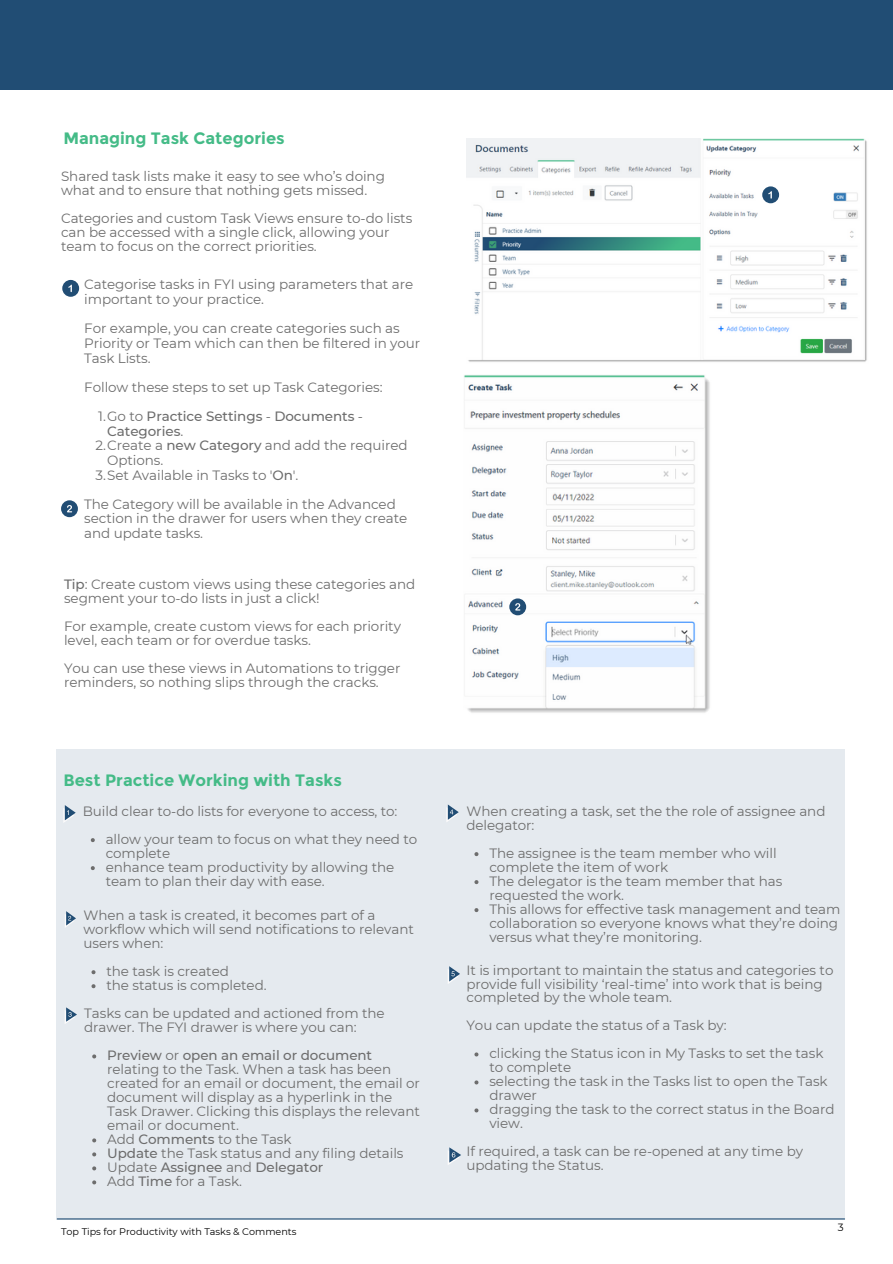
<style>
.page{position:relative;width:893px;height:1264px;background:#fff}
.page>*{position:absolute;margin:0;border:0;box-sizing:border-box;transform-origin:0 0}
.t1{font:700 16.5px "Montserrat";color:#44bb87}
.t2{font:13.5px/14px "Montserrat";letter-spacing:-.005em;color:#6d6d6d}
.t3{font:500 13.5px/14.5px "Montserrat";letter-spacing:-.005em;color:#6d6d6d}
.t4{font:10.5px "Montserrat";color:#000}
.t5{font:9.6px "Montserrat";color:#000}
.s1{font-weight:400}
.s2{font-weight:500}
</style>
<div class="page">
<div style="left:57px;top:749px;width:788px;height:470px;background:#e5eaef"></div>
<hr style="left:57px;top:1218px;width:787px;height:1px;background:#214d74">
<div style="left:0;top:0;width:892px;height:89px;background:#214d74"></div>
<div style="left:62px;top:280px;width:17px;height:17px;background:#214d74;border-radius:50%"></div>
<svg style="left:68px;top:285px;width:4px;height:7px"></svg>
<div style="left:61px;top:500px;width:17px;height:17px;background:#214d74;border-radius:50%"></div>
<svg style="left:67px;top:505px;width:5px;height:7px"></svg>
<img style="left:466px;top:138px;width:401px;height:224px">
<div style="left:762px;top:186px;width:17px;height:17px;background:#214d74;border-radius:50%"></div>
<svg style="left:768px;top:191px;width:3px;height:8px"></svg>
<img style="left:464px;top:375px;width:246px;height:338px">
<div style="left:509px;top:598px;width:17px;height:17px;background:#214d74;border-radius:50%"></div>
<svg style="left:515px;top:603px;width:5px;height:7px"></svg>
<svg style="left:63px;top:805px;width:13px;height:18px"></svg>
<svg style="left:65px;top:911px;width:11px;height:17px"></svg>
<svg style="left:65px;top:1007px;width:12px;height:17px"></svg>
<svg style="left:446px;top:804px;width:12px;height:18px"></svg>
<svg style="left:448px;top:966px;width:12px;height:18px"></svg>
<svg style="left:448px;top:1147px;width:13px;height:18px"></svg>
<svg style="left:91px;top:838px;width:4px;height:4px"></svg>
<svg style="left:91px;top:866px;width:4px;height:4px"></svg>
<svg style="left:91px;top:970px;width:4px;height:4px"></svg>
<svg style="left:91px;top:984px;width:4px;height:4px"></svg>
<svg style="left:92px;top:1054px;width:4px;height:4px"></svg>
<svg style="left:92px;top:1138px;width:4px;height:4px"></svg>
<svg style="left:92px;top:1152px;width:4px;height:4px"></svg>
<svg style="left:92px;top:1166px;width:4px;height:4px"></svg>
<svg style="left:92px;top:1180px;width:4px;height:4px"></svg>
<svg style="left:474px;top:852px;width:4px;height:4px"></svg>
<svg style="left:474px;top:880px;width:4px;height:4px"></svg>
<svg style="left:474px;top:908px;width:4px;height:4px"></svg>
<svg style="left:474px;top:1052px;width:4px;height:4px"></svg>
<svg style="left:474px;top:1080px;width:4px;height:4px"></svg>
<svg style="left:474px;top:1108px;width:4px;height:4px"></svg>
<p class="t1" style="left:63px;top:128px;width:223px">Managing Task Categories</p>
<p class="t2" style="left:61px;top:169px;width:325px">Shared task lists make it easy to see who’s doing what and to ensure that nothing gets missed.</p>
<p class="t2" style="left:61px;top:211px;width:353px">Categories and custom Task Views ensure to-do lists can be accessed with a single click, allowing your team to focus on the correct priorities.</p>
<p class="t2" style="left:84px;top:277px;width:330px;line-height:14.5px">Categorise tasks in FYI using parameters that are important to your practice.</p>
<p class="t2" style="left:84px;top:321px;width:337px;line-height:14.5px">For example, you can create categories such as<br>Priority or Team which can then be filtered in your<br>Task Lists.</p>
<p class="t2" style="left:84px;top:380px;width:300px">Follow these steps to set up Task Categories:</p>
<p class="t3" style="left:107px;top:409px;width:257px;text-indent:-9px"><span class="s1">1.Go to</span> Practice Settings <span class="s1">-</span> Documents <span class="s1">-<br></span>Categories<span class="s1">.</span></p>
<p class="t2" style="left:107px;top:438px;width:302px;line-height:14.5px;text-indent:-12px">2.Create a <span class="s2">new Category</span> and add the required<br>Options.</p>
<p class="t2" style="left:95px;top:467px;width:204px">3.Set Available in Tasks to '<span class="s2">On</span>'.</p>
<p class="t2" style="left:84px;top:496px;width:324px;line-height:14.5px">The Category will be available in the Advanced section in the drawer for users when they create and update tasks.</p>
<p class="t2" style="left:64px;top:577px;width:353px"><span class="s2">Tip</span>: Create custom views using these categories and segment your to-do lists in just a click!</p>
<p class="t2" style="left:64px;top:619px;width:338px">For example, create custom views for each priority level, each team or for overdue tasks.</p>
<p class="t2" style="left:64px;top:661px;width:338px">You can use these views in Automations to trigger reminders, so nothing slips through the cracks.</p>
<p class="t1" style="left:63px;top:769px;width:280px">Best Practice Working with Tasks</p>
<p class="t2" style="left:83px;top:804px;width:316px">Build clear to-do lists for everyone to access, to:</p>
<p class="t2" style="left:106px;top:832px;width:313px">allow your team to focus on what they need to complete</p>
<p class="t2" style="left:106px;top:860px;width:290px">enhance team productivity by allowing the team to plan their day with ease.</p>
<p class="t2" style="left:83px;top:908px;width:332px">When a task is created, it becomes part of a workflow which will send notifications to relevant users when:</p>
<p class="t2" style="left:106px;top:964px;width:124px">the task is created</p>
<p class="t2" style="left:106px;top:978px;width:162px">the status is completed.</p>
<p class="t2" style="left:84px;top:1006px;width:302px">Tasks can be updated and actioned from the drawer. The FYI drawer is where you can:</p>
<p class="t2" style="left:107px;top:1048px;width:314px"><span class="s2">Preview</span> or <span class="s2">open an email or document </span>relating to the Task. When a task has been created for an email or document, the email or document will display as a hyperlink in the Task Drawer. Clicking this displays the relevant email or document.</p>
<p class="t2" style="left:107px;top:1132px;width:186px">Add <span class="s2">Comments</span> to the Task</p>
<p class="t2" style="left:107px;top:1146px;width:298px"><span class="s2">Update</span> the Task status and any filing details</p>
<p class="t3" style="left:107px;top:1160px;width:218px"><span class="s1">Update</span> Assignee <span class="s1">and</span> Delegator</p>
<p class="t2" style="left:107px;top:1174px;width:136px">Add <span class="s2">Time</span> for a Task.</p>
<p class="t5" style="left:61px;top:1225px;width:237px">Top Tips for Productivity with Tasks &amp; Comments</p>
<p class="t2" style="left:466px;top:804px;width:360px">When creating a task, set the the role of assignee and delegator:</p>
<p class="t2" style="left:489px;top:846px;width:289px">The assignee is the team member who will complete the item of work</p>
<p class="t2" style="left:489px;top:874px;width:294px">The delegator is the team member that has requested the work.</p>
<p class="t2" style="left:489px;top:902px;width:352px">This allows for effective task management and team collaboration so everyone knows what they’re doing versus what they’re monitoring.</p>
<p class="t2" style="left:466px;top:962px;width:368px">It is important to maintain the status and categories to provide full visibility ‘real-time’ into work that is being completed by the whole team.</p>
<p class="t2" style="left:466px;top:1018px;width:262px">You can update the status of a Task by:</p>
<p class="t2" style="left:489px;top:1046px;width:335px">clicking the Status icon in My Tasks to set the task to complete</p>
<p class="t2" style="left:489px;top:1074px;width:340px">selecting the task in the Tasks list to open the Task drawer</p>
<p class="t2" style="left:489px;top:1102px;width:346px">dragging the task to the correct status in the Board view.</p>
<p class="t2" style="left:466px;top:1144px;width:338px">If required, a task can be re-opened at any time by updating the Status.</p>
<p class="t4" style="left:837px;top:1221px;width:7px">3</p>
</div>
